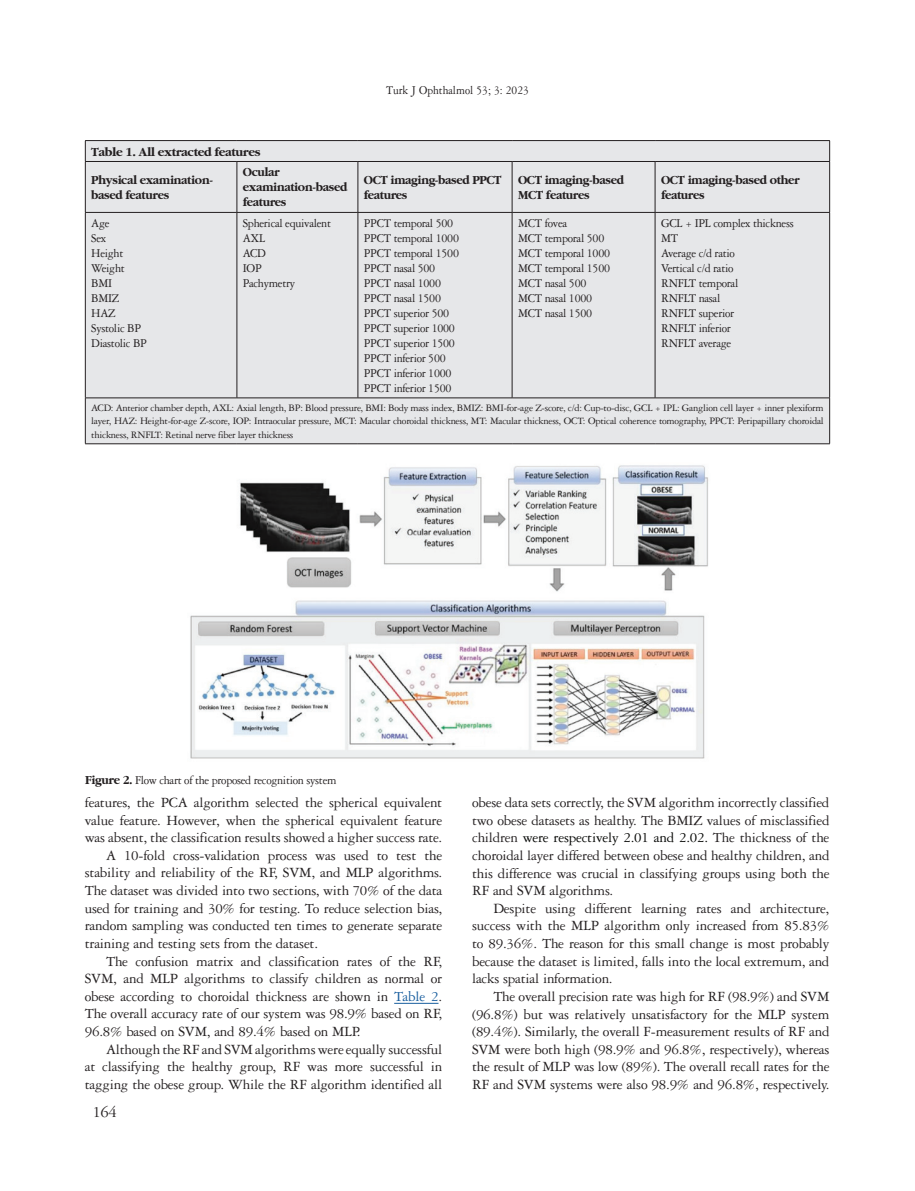
<style>
.page{position:relative;width:915px;height:1191px;background:#fff}
.page>*{position:absolute;margin:0;border:0;box-sizing:border-box;transform-origin:0 0}
.t1{font:16.5px "Garamond Three Tr";color:#231f20}
.t2{font:15px/17.7px "Garamond Three Tr";letter-spacing:-.015em;color:#231f20;text-align:justify}
.t3{font:12.75px/15px "Garamond Three Tr";letter-spacing:-.025em;color:#231f20;scale:.95 1}
.t4{font:12.75px/15px "Garamond Bold Tr";letter-spacing:-.025em;color:#231f20;scale:.95 1}
.t5{font:12.75px "Garamond Bold Tr";letter-spacing:-.025em;color:#231f20}
.t6{font:12.75px "Garamond Three Tr";color:#231f20;scale:.9 1}
.t7{font:10.5px/13.5px "Garamond Three Tr";letter-spacing:-.025em;color:#231f20;text-align:justify}
.s1{font-family:"Garamond Bold Tr"}
.s2{color:#175d9e}
.s3{color:#040503}
</style>
<div class="page">
<hr style="left:394px;top:1003px;width:44px;height:1px;background:#175d9e">
<img style="left:190px;top:465px;width:518px;height:294px">
<div style="left:86px;top:141px;width:743px;height:302px;background:#e6e7e9"></div>
<hr style="left:236px;top:162px;width:1px;height:50px;background:#231f20">
<hr style="left:357px;top:162px;width:1px;height:50px;background:#231f20">
<hr style="left:511px;top:162px;width:1px;height:50px;background:#231f20">
<hr style="left:654px;top:162px;width:1px;height:50px;background:#231f20">
<hr style="left:236px;top:213px;width:1px;height:185px;background:#231f20">
<hr style="left:357px;top:213px;width:1px;height:185px;background:#231f20">
<hr style="left:511px;top:213px;width:1px;height:185px;background:#231f20">
<hr style="left:654px;top:213px;width:1px;height:185px;background:#231f20">
<hr style="left:85px;top:140px;width:152px;height:1px;background:#231f20">
<svg style="left:85px;top:141px;width:1px;height:20px"></svg>
<hr style="left:237px;top:140px;width:121px;height:1px;background:#231f20">
<hr style="left:358px;top:140px;width:154px;height:1px;background:#231f20">
<hr style="left:512px;top:140px;width:142px;height:1px;background:#231f20">
<hr style="left:654px;top:140px;width:175px;height:1px;background:#231f20">
<svg style="left:829px;top:141px;width:1px;height:20px"></svg>
<hr style="left:85px;top:161px;width:152px;height:1px;background:#231f20">
<hr style="left:85px;top:162px;width:1px;height:50px;background:#231f20">
<hr style="left:237px;top:161px;width:121px;height:1px;background:#231f20">
<hr style="left:358px;top:161px;width:154px;height:1px;background:#231f20">
<hr style="left:512px;top:161px;width:142px;height:1px;background:#231f20">
<hr style="left:654px;top:161px;width:175px;height:1px;background:#231f20">
<hr style="left:829px;top:162px;width:1px;height:50px;background:#231f20">
<hr style="left:85px;top:212px;width:152px;height:1px;background:#231f20">
<hr style="left:85px;top:213px;width:1px;height:185px;background:#231f20">
<hr style="left:237px;top:212px;width:121px;height:1px;background:#231f20">
<hr style="left:358px;top:212px;width:154px;height:1px;background:#231f20">
<hr style="left:512px;top:212px;width:142px;height:1px;background:#231f20">
<hr style="left:654px;top:212px;width:175px;height:1px;background:#231f20">
<hr style="left:829px;top:213px;width:1px;height:185px;background:#231f20">
<hr style="left:85px;top:397px;width:152px;height:1px;background:#231f20">
<hr style="left:85px;top:398px;width:1px;height:45px;background:#231f20">
<hr style="left:237px;top:397px;width:121px;height:1px;background:#231f20">
<hr style="left:358px;top:397px;width:154px;height:1px;background:#231f20">
<hr style="left:512px;top:397px;width:142px;height:1px;background:#231f20">
<hr style="left:654px;top:397px;width:175px;height:1px;background:#231f20">
<hr style="left:829px;top:398px;width:1px;height:45px;background:#231f20">
<hr style="left:85px;top:443px;width:152px;height:1px;background:#231f20">
<hr style="left:237px;top:443px;width:121px;height:1px;background:#231f20">
<hr style="left:358px;top:443px;width:154px;height:1px;background:#231f20">
<hr style="left:512px;top:443px;width:142px;height:1px;background:#231f20">
<hr style="left:654px;top:443px;width:175px;height:1px;background:#231f20">
<p class="t6" style="left:386px;top:82px;width:160px">Turk J Ophthalmol 53; 3: 2023</p>
<p class="t5" style="left:91px;top:144px;width:171px">Table 1. All extracted features</p>
<p class="t4" style="left:91px;top:172px;width:130px">Physical examination&shy;based features</p>
<p class="t4" style="left:243px;top:164px;width:111px">Ocular examination-based features</p>
<p class="t4" style="left:364px;top:172px;width:146px">OCT imaging-based PPCT features</p>
<p class="t4" style="left:518px;top:172px;width:113px">OCT imaging-based<br>MCT features</p>
<p class="t4" style="left:660px;top:172px;width:147px">OCT imaging-based other features</p>
<p class="t3" style="left:91px;top:215px;width:60px">Age<br>Sex<br>Height<br>Weight<br>BMI<br>BMIZ<br>HAZ<br>Systolic BP<br>Diastolic BP</p>
<p class="t3" style="left:243px;top:215px;width:94px">Spherical equivalent<br>AXL<br>ACD<br>IOP<br>Pachymetry</p>
<p class="t3" style="left:364px;top:215px;width:102px">PPCT temporal 500<br>PPCT temporal 1000<br>PPCT temporal 1500<br>PPCT nasal 500<br>PPCT nasal 1000<br>PPCT nasal 1500<br>PPCT superior 500<br>PPCT superior 1000<br>PPCT superior 1500<br>PPCT inferior 500<br>PPCT inferior 1000<br>PPCT inferior 1500</p>
<p class="t3" style="left:518px;top:215px;width:98px">MCT fovea<br>MCT temporal 500<br>MCT temporal 1000<br>MCT temporal 1500<br>MCT nasal 500<br>MCT nasal 1000<br>MCT nasal 1500</p>
<p class="t3" style="left:660px;top:215px;width:141px">GCL + IPL complex thickness<br>MT<br>Average c/d ratio<br>Vertical c/d ratio<br>RNFLT temporal<br>RNFLT nasal<br>RNFLT superior<br>RNFLT inferior<br>RNFLT average</p>
<p class="t7" style="left:91px;top:400px;width:733px">ACD: Anterior chamber depth, AXL: Axial length, BP: Blood pressure, BMI: Body mass index, BMIZ: BMI-for-age Z-score, c/d: Cup-to-disc, GCL + IPL: Ganglion cell layer + inner plexiform layer, HAZ: Height-for-age Z-score, IOP: Intraocular pressure, MCT: Macular choroidal thickness, MT: Macular thickness, OCT: Optical coherence tomography, PPCT: Peripapillary choroidal thickness, RNFLT: Retinal nerve fiber layer thickness</p>
<p class="t3" style="left:85px;top:772px;width:266px"><span class="s1">Figure 2.</span> Flow chart of the proposed recognition system</p>
<p class="t2" style="left:85px;top:793px;width:359px">features, the PCA algorithm selected the spherical equivalent</p>
<p class="t2" style="left:85px;top:810px;width:359px">value feature. However, when the spherical equivalent feature</p>
<p class="t2" style="left:85px;top:828px;width:359px">was absent, the classification results showed a higher success rate.</p>
<p class="t2" style="left:106px;top:845px;width:337px">A 10-fold cross-validation process was used to test the</p>
<p class="t2" style="left:85px;top:863px;width:359px">stability and reliability of the RF, SVM, and MLP algorithms.</p>
<p class="t2" style="left:85px;top:881px;width:359px">The dataset was divided into two sections, with 70% of the data</p>
<p class="t2" style="left:85px;top:898px;width:359px">used for training and 30% for testing. To reduce selection bias,</p>
<p class="t2" style="left:85px;top:916px;width:359px">random sampling was conducted ten times to generate separate</p>
<p class="t2" style="left:85px;top:934px;width:235px">training and testing sets from the dataset.</p>
<p class="t2" style="left:106px;top:951px;width:337px">The confusion matrix and classification rates of the RF,</p>
<p class="t2" style="left:85px;top:969px;width:359px">SVM, and MLP algorithms to classify children as normal or</p>
<p class="t2" style="left:85px;top:986px;width:359px">obese according to choroidal thickness are shown in <span class="s2">Table 2</span>.</p>
<p class="t2" style="left:85px;top:1004px;width:359px">The overall accuracy rate of our system was 98.9% based on RF,</p>
<p class="t2" style="left:85px;top:1022px;width:277px">96.8% based on SVM, and 89.4% based on MLP.</p>
<p class="t2" style="left:106px;top:1039px;width:337px">Although the RF and SVM algorithms were equally successful</p>
<p class="t2" style="left:85px;top:1057px;width:359px">at classifying the healthy group, RF was more successful in</p>
<p class="t2" style="left:85px;top:1075px;width:359px">tagging the obese group. While the RF algorithm identified all</p>
<p class="t1" style="left:93px;top:1101px;width:25px">164</p>
<p class="t2" style="left:472px;top:793px;width:359px">obese data sets correctly, the SVM algorithm incorrectly classified two obese datasets as healthy. The BMIZ values of misclassified children <span class="s3">were respectively 2.01 and 2.02.</span> The thickness of the choroidal layer differed between obese and healthy children, and this difference was crucial in classifying groups using both the RF and SVM algorithms.</p>
<p class="t2" style="left:472px;top:898px;width:359px;text-indent:21px">Despite using different learning rates and architecture, success with the MLP algorithm only increased from 85.83% to 89.36%. The reason for this small change is most probably because the dataset is limited, falls into the local extremum, and lacks spatial information.</p>
<p class="t2" style="left:472px;top:987px;width:359px;text-indent:21px">The overall precision rate was high for RF (98.9%) and SVM (96.8%) but was relatively unsatisfactory for the MLP system (89.4%). Similarly, the overall F-measurement results of RF and SVM were both high (98.9% and 96.8%, respectively), whereas the result of MLP was low (89%). The overall recall rates for the RF and SVM systems were also 98.9% and 96.8%, respectively.</p>
</div>
